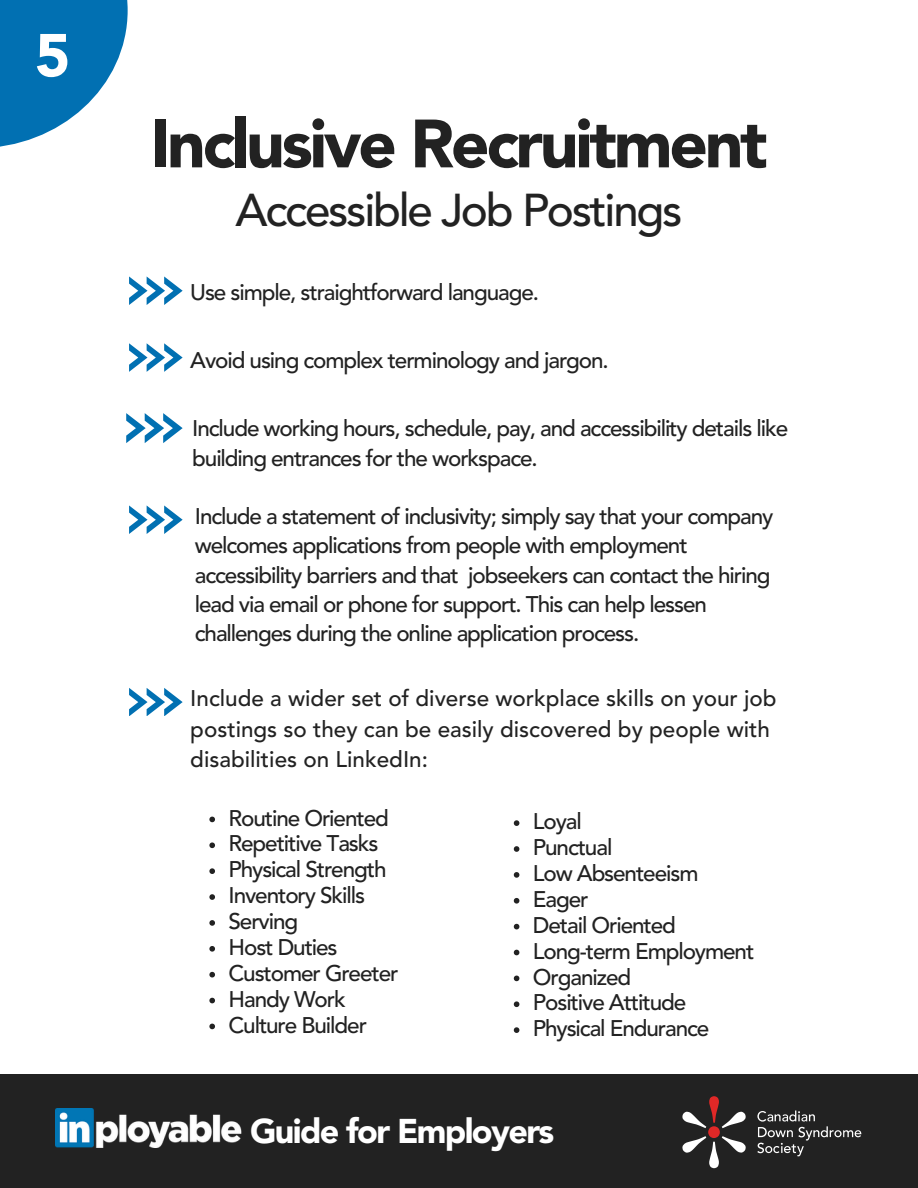
<style>
.page{position:relative;width:918px;height:1188px;background:#fff}
.page>*{position:absolute;margin:0;border:0;box-sizing:border-box;transform-origin:0 0}
.t1{font:900 67.5px "Avenir LT Std";letter-spacing:-.05em;color:#222}
.t2{font:900 60px "Avenir LT Std";color:#fff}
.t3{font:500 45.6px "Avenir LT Std";letter-spacing:-.05em;color:#222}
.t4{font:900 40.05px "Avenir LT Std";letter-spacing:-.05em;color:#fff}
.t5{font:900 34.05px "Avenir LT Std";letter-spacing:-.05em;color:#fff}
.t6{font:500 22.5px/29.2px "Avenir LT Std";letter-spacing:-.05em;color:#222}
.t7{font:500 22.5px/30.3px "Avenir LT Std";color:#222}
</style>
<div class="page">
<svg style="left:209px;top:817px;width:6px;height:5px"></svg>
<svg style="left:209px;top:842px;width:6px;height:6px"></svg>
<svg style="left:209px;top:868px;width:6px;height:6px"></svg>
<svg style="left:209px;top:894px;width:6px;height:6px"></svg>
<svg style="left:209px;top:920px;width:6px;height:6px"></svg>
<svg style="left:209px;top:946px;width:6px;height:6px"></svg>
<svg style="left:209px;top:972px;width:6px;height:5px"></svg>
<svg style="left:209px;top:998px;width:6px;height:5px"></svg>
<svg style="left:209px;top:1024px;width:6px;height:5px"></svg>
<svg style="left:129px;top:276px;width:54px;height:29px"></svg>
<svg style="left:129px;top:343px;width:54px;height:28px"></svg>
<svg style="left:126px;top:413px;width:56px;height:30px"></svg>
<svg style="left:129px;top:505px;width:54px;height:29px"></svg>
<svg style="left:514px;top:820px;width:5px;height:6px"></svg>
<svg style="left:514px;top:846px;width:5px;height:6px"></svg>
<svg style="left:514px;top:872px;width:5px;height:6px"></svg>
<svg style="left:514px;top:898px;width:5px;height:6px"></svg>
<svg style="left:514px;top:924px;width:5px;height:5px"></svg>
<svg style="left:514px;top:950px;width:5px;height:5px"></svg>
<svg style="left:514px;top:976px;width:5px;height:5px"></svg>
<svg style="left:514px;top:1001px;width:5px;height:6px"></svg>
<svg style="left:514px;top:1027px;width:5px;height:6px"></svg>
<svg style="left:129px;top:688px;width:54px;height:28px"></svg>
<div style="left:0;top:1074px;width:918px;height:114px;background:#222"></div>
<img style="left:55px;top:1109px;width:187px;height:39px">
<svg style="left:757px;top:1110px;width:105px;height:46px"></svg>
<svg style="left:682px;top:1096px;width:64px;height:72px"></svg>
<svg style="left:0;top:0;width:128px;height:147px;fill:#0170b2"></svg>
<p class="t2" style="left:35px;top:31px;width:37px">5</p>
<p class="t1" style="left:150px;top:116px;width:619px">Inclusive Recruitment</p>
<p class="t3" style="left:236px;top:192px;width:448px">Accessible Job Postings</p>
<p class="t6" style="left:190px;top:279px;width:350px">Use simple, straightforward language.</p>
<h5 class="t6" style="left:190px;top:348px;width:420px">Avoid using complex terminology and jargon.</h5>
<p class="t6" style="left:192px;top:416px;width:597px">Include working hours, schedule, pay, and accessibility details like building entrances for the workspace.</p>
<p class="t6" style="left:195px;top:504px;width:580px">Include a statement of inclusivity; simply say that your company welcomes applications from people with employment accessibility barriers and that jobseekers can contact the hiring lead via email or phone for support. This can help lessen challenges during the online application process.</p>
<p class="t7" style="left:190px;top:685px;width:588px">Include a wider set of diverse workplace skills on your job postings so they can be easily discovered by people with disabilities on LinkedIn:</p>
<p class="t6" style="left:229px;top:805px;width:162px">Routine Oriented</p>
<h1 class="t6" style="left:229px;top:831px;width:151px">Repetitive Tasks</h1>
<h2 class="t6" style="left:229px;top:857px;width:160px">Physical Strength</h2>
<p class="t6" style="left:229px;top:883px;width:138px">Inventory Skills</p>
<p class="t6" style="left:229px;top:909px;width:71px">Serving</p>
<p class="t6" style="left:229px;top:935px;width:111px">Host Duties</p>
<p class="t6" style="left:229px;top:960px;width:171px">Customer Greeter</p>
<p class="t6" style="left:229px;top:986px;width:119px">Handy Work</p>
<p class="t6" style="left:229px;top:1012px;width:140px">Culture Builder</p>
<p class="t6" style="left:533px;top:809px;width:51px">Loyal</p>
<p class="t6" style="left:533px;top:835px;width:81px">Punctual</p>
<p class="t6" style="left:533px;top:861px;width:167px">Low Absenteeism</p>
<p class="t6" style="left:533px;top:887px;width:57px">Eager</p>
<p class="t6" style="left:533px;top:912px;width:145px">Detail Oriented</p>
<p class="t6" style="left:533px;top:938px;width:223px">Long-term Employment</p>
<p class="t6" style="left:533px;top:964px;width:100px">Organized</p>
<p class="t6" style="left:533px;top:990px;width:155px">Positive Attitude</p>
<p class="t6" style="left:533px;top:1016px;width:178px">Physical Endurance</p>
<p class="t4" style="left:303px;top:1113px;width:359px">Guide for Employers</p>
<p class="t5" style="left:250px;top:1117px;width:306px">Guide for Employers</p>
</div>
